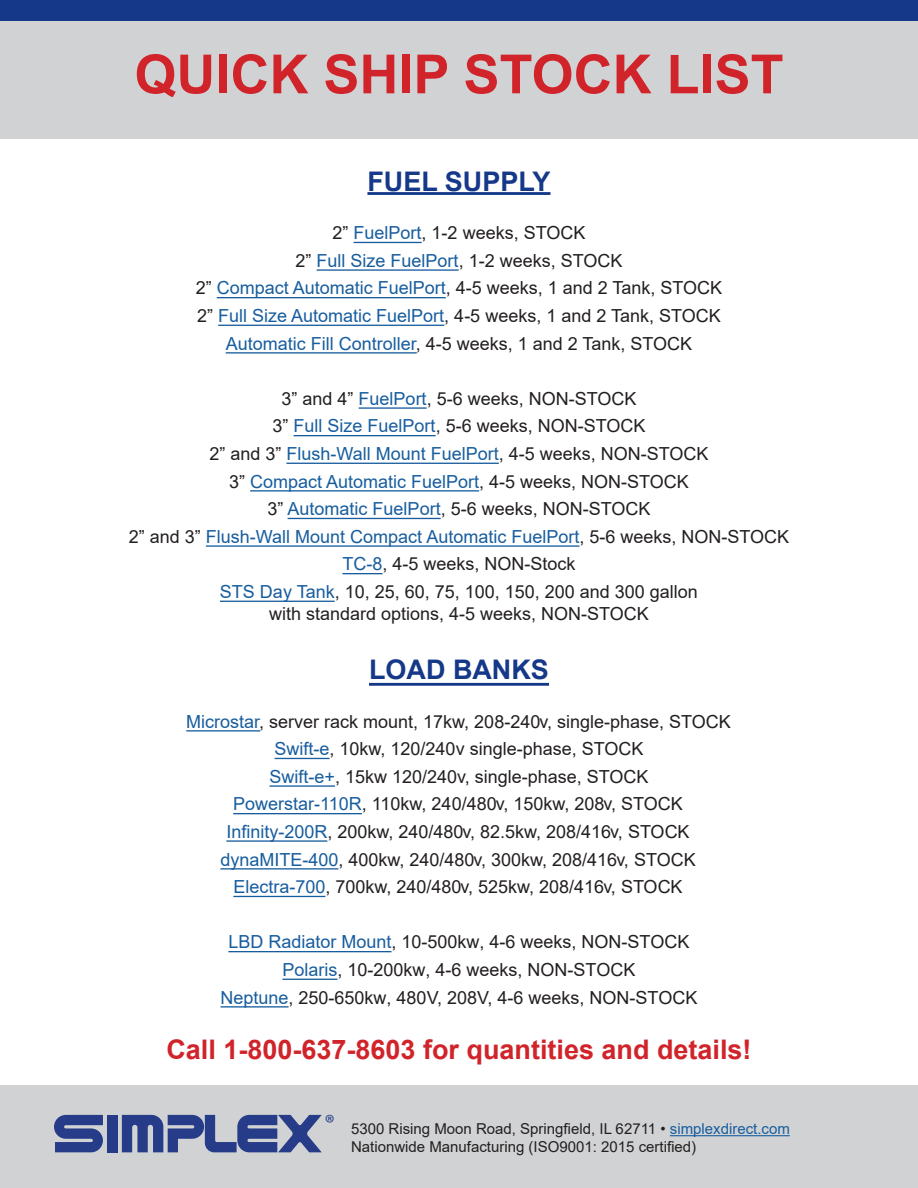
<style>
.page{position:relative;width:918px;height:1188px;background:#fff}
.page>*{position:absolute;margin:0;border:0;box-sizing:border-box;transform-origin:0 0}
.t1{font:700 54px "Arial";color:#d1232a}
.t2{font:700 27px "Arial";color:#d1232a}
.t3{font:700 27px "Arial";color:#153889}
.t4{font:23.7px "Myriad Pro";color:#263c88}
.t5{font:18px/27.6px "Arial";color:#231f20;text-align:center}
.BottomBarText-Left{font:15px/18px "Arial";color:#231f20}
.s1{color:#175d9e}
</style>
<div class="page">
<div style="left:0;top:1085px;width:918px;height:103px;background:#d1d2d4"></div>
<div style="left:0;top:0;width:918px;height:139px;background:#d1d2d4"></div>
<div style="left:0;top:0;width:918px;height:20px;background:#153889"></div>
<div style="left:107px;top:1115px;width:11px;height:37px;background:#263c88"></div>
<svg style="left:54px;top:1115px;width:49px;height:37px"></svg>
<svg style="left:122px;top:1115px;width:200px;height:37px"></svg>
<hr style="left:367px;top:192px;width:184px;height:3px;background:#153889">
<hr style="left:670px;top:1135px;width:120px;height:1px;background:#175d9e">
<hr style="left:354px;top:242px;width:68px;height:1px;background:#175d9e">
<hr style="left:317px;top:269px;width:142px;height:2px;background:#175d9e">
<hr style="left:217px;top:297px;width:229px;height:1px;background:#175d9e">
<hr style="left:218px;top:325px;width:226px;height:1px;background:#175d9e">
<hr style="left:226px;top:352px;width:191px;height:2px;background:#175d9e">
<hr style="left:359px;top:407px;width:68px;height:2px;background:#175d9e">
<hr style="left:294px;top:435px;width:142px;height:1px;background:#175d9e">
<hr style="left:286px;top:463px;width:213px;height:1px;background:#175d9e">
<hr style="left:250px;top:490px;width:229px;height:2px;background:#175d9e">
<hr style="left:288px;top:518px;width:153px;height:1px;background:#175d9e">
<hr style="left:206px;top:545px;width:373px;height:2px;background:#175d9e">
<hr style="left:342px;top:573px;width:40px;height:1px;background:#175d9e">
<hr style="left:220px;top:601px;width:115px;height:1px;background:#175d9e">
<hr style="left:369px;top:683px;width:180px;height:3px;background:#153889">
<hr style="left:186px;top:730px;width:74px;height:2px;background:#175d9e">
<hr style="left:275px;top:758px;width:55px;height:1px;background:#175d9e">
<hr style="left:269px;top:785px;width:66px;height:2px;background:#175d9e">
<hr style="left:233px;top:813px;width:129px;height:1px;background:#175d9e">
<hr style="left:226px;top:840px;width:101px;height:2px;background:#175d9e">
<hr style="left:220px;top:868px;width:118px;height:2px;background:#175d9e">
<hr style="left:233px;top:896px;width:92px;height:1px;background:#175d9e">
<hr style="left:228px;top:951px;width:163px;height:1px;background:#175d9e">
<hr style="left:282px;top:979px;width:55px;height:1px;background:#175d9e">
<hr style="left:221px;top:1006px;width:68px;height:2px;background:#175d9e">
<p class="t1" style="left:134px;top:36px;width:651px">QUICK SHIP STOCK LIST</p>
<p class="t3" style="left:367px;top:162px;width:185px">FUEL SUPPLY</p>
<p class="t5" style="left:196px;top:219px;width:528px">2” <span class="s1">FuelPort</span>, 1-2 weeks, STOCK<br>2” <span class="s1">Full Size FuelPort</span>, 1-2 weeks, STOCK<br>2” <span class="s1">Compact Automatic FuelPort</span>, 4-5 weeks, 1 and 2 Tank, STOCK 2” <span class="s1">Full Size Automatic FuelPort</span>, 4-5 weeks, 1 and 2 Tank, STOCK <span class="s1">Automatic Fill Controller</span>, 4-5 weeks, 1 and 2 Tank, STOCK</p>
<p class="t5" style="left:129px;top:385px;width:662px">3” and 4” <span class="s1">FuelPort</span>, 5-6 weeks, NON-STOCK<br>3” <span class="s1">Full Size FuelPort</span>, 5-6 weeks, NON-STOCK<br>2” and 3” <span class="s1">Flush-Wall Mount FuelPort</span>, 4-5 weeks, NON-STOCK<br>3” <span class="s1">Compact Automatic FuelPort</span>, 4-5 weeks, NON-STOCK<br>3” <span class="s1">Automatic FuelPort</span>, 5-6 weeks, NON-STOCK<br>2” and 3” <span class="s1">Flush-Wall Mount Compact Automatic FuelPort</span>, 5-6 weeks, NON-STOCK <span class="s1">TC-8</span>, 4-5 weeks, NON-Stock<br><span class="s1">STS Day Tank</span>, 10, 25, 60, 75, 100, 150, 200 and 300 gallon</p>
<p class="t5" style="left:269px;top:599px;width:381px">with standard options, 4-5 weeks, NON-STOCK</p>
<p class="t3" style="left:369px;top:651px;width:181px">LOAD BANKS</p>
<p class="t5" style="left:186px;top:707px;width:546px"><span class="s1">Microstar</span>, server rack mount, 17kw, 208-240v, single-phase, STOCK <span class="s1">Swift-e</span>, 10kw, 120/240v single-phase, STOCK<br><span class="s1">Swift-e+</span>, 15kw 120/240v, single-phase, STOCK<br><span class="s1">Powerstar-110R</span>, 110kw, 240/480v, 150kw, 208v, STOCK <span class="s1">Infinity-200R</span>, 200kw, 240/480v, 82.5kw, 208/416v, STOCK <span class="s1">dynaMITE-400</span>, 400kw, 240/480v, 300kw, 208/416v, STOCK <span class="s1">Electra-700</span>, 700kw, 240/480v, 525kw, 208/416v, STOCK</p>
<p class="t5" style="left:221px;top:928px;width:478px"><span class="s1">LBD Radiator Mount</span>, 10-500kw, 4-6 weeks, NON-STOCK<br><span class="s1">Polaris</span>, 10-200kw, 4-6 weeks, NON-STOCK<br><span class="s1">Neptune</span>, 250-650kw, 480V, 208V, 4-6 weeks, NON-STOCK</p>
<p class="t2" style="left:166px;top:1030px;width:587px">Call 1-800-637-8603 for quantities and details!</p>
<p class="t4" style="left:325px;top:1109px;width:11px">®</p>
<p class="BottomBarText-Left" style="left:351px;top:1120px;width:440px">5300 Rising Moon Road, Springfield, IL 62711 • <span class="s1">simplexdirect.com<br></span>Nationwide Manufacturing (ISO9001: 2015 certified)</p>
</div>
